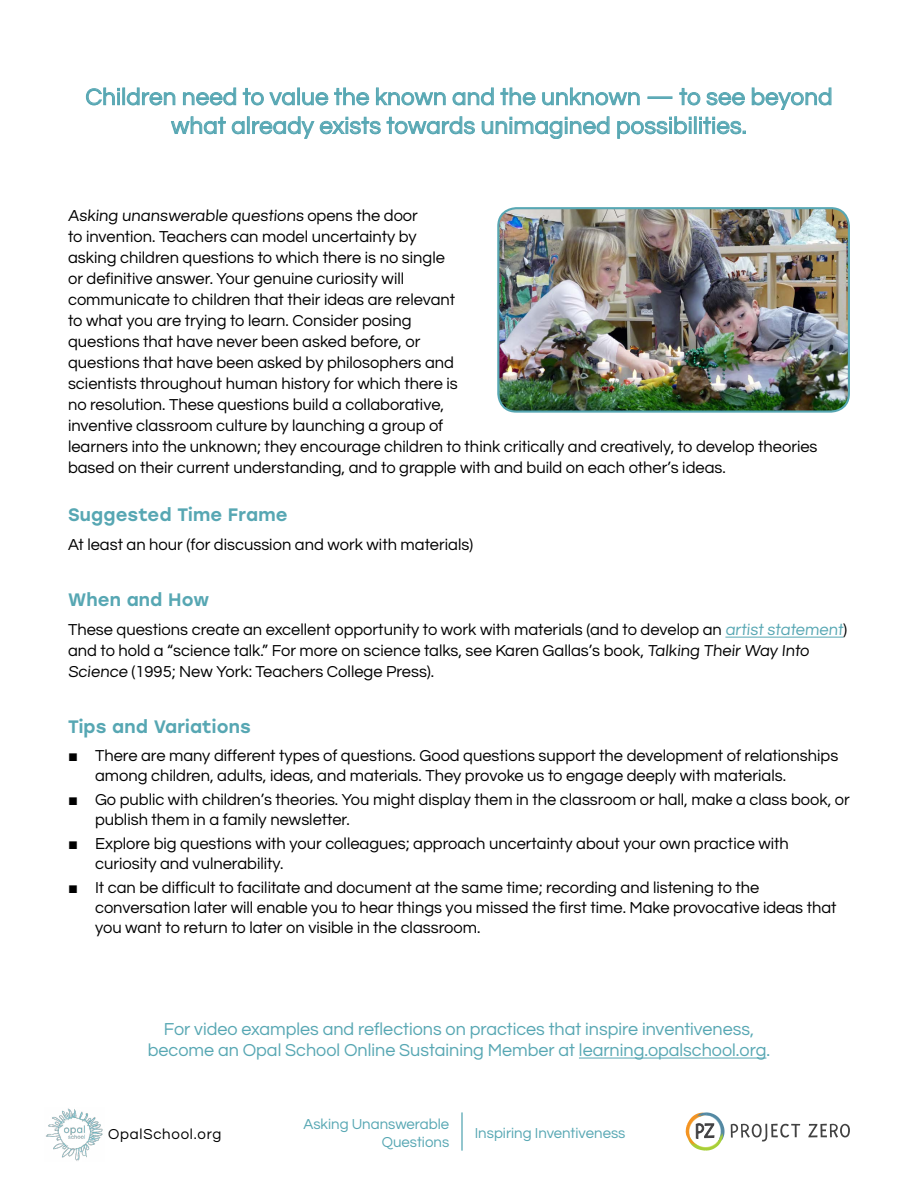
<style>
.page{position:relative;width:918px;height:1188px;background:#fff}
.page>*{position:absolute;margin:0;border:0;box-sizing:border-box;transform-origin:0 0}
.t1{font:24px/28.8px "Questrial";letter-spacing:.01em;color:#57a7b3;text-align:center}
.t2{font:18px/21px "Questrial";color:#57a7b3;text-align:center}
.t3{font:500 18px "Stolzl";letter-spacing:.01em;color:#57a7b3}
.t4{font:16.5px/21px "Questrial";color:#000}
.t5{font:15px/18px "Questrial";color:#57a7b3;text-align:right}
.t6{font:15px "Questrial";letter-spacing:.05em;color:#000}
.s1{color:#57a7b3}
.s2{font-family:"Arial"}
</style>
<div class="page">
<img style="left:46px;top:1108px;width:57px;height:53px">
<svg style="left:731px;top:1124px;width:69px;height:18px"></svg>
<svg style="left:808px;top:1124px;width:42px;height:14px"></svg>
<svg style="left:686px;top:1112px;width:39px;height:39px"></svg>
<hr style="left:461px;top:1112px;width:2px;height:39px;background:#57a7b3">
<img style="left:500px;top:208px;width:349px;height:202px">
<div style="left:497px;top:207px;width:353px;height:206px;border:2px solid #57a7b3;border-radius:18px"></div>
<hr style="left:725px;top:637px;width:118px;height:1px;background:#57a7b3">
<svg style="left:86px;top:88px;width:89px;height:17px"></svg>
<svg style="left:183px;top:88px;width:53px;height:17px"></svg>
<svg style="left:243px;top:88px;width:85px;height:17px"></svg>
<svg style="left:334px;top:88px;width:35px;height:17px"></svg>
<svg style="left:376px;top:88px;width:70px;height:17px"></svg>
<svg style="left:453px;top:88px;width:41px;height:17px"></svg>
<svg style="left:501px;top:88px;width:34px;height:17px"></svg>
<svg style="left:542px;top:88px;width:98px;height:17px"></svg>
<div style="left:648px;top:97px;width:24px;height:2px;border:1px solid #57a7b3"></div>
<svg style="left:679px;top:88px;width:21px;height:17px"></svg>
<svg style="left:707px;top:92px;width:38px;height:13px"></svg>
<svg style="left:752px;top:88px;width:79px;height:22px"></svg>
<svg style="left:171px;top:116px;width:55px;height:18px"></svg>
<svg style="left:232px;top:116px;width:82px;height:23px"></svg>
<svg style="left:320px;top:117px;width:61px;height:17px"></svg>
<svg style="left:387px;top:116px;width:88px;height:18px"></svg>
<svg style="left:482px;top:116px;width:127px;height:23px"></svg>
<svg style="left:617px;top:116px;width:129px;height:23px"></svg>
<hr style="left:579px;top:1058px;width:187px;height:1px;background:#57a7b3">
<h1 class="t1" style="left:85px;top:83px;width:749px">Children need to value the known and the unknown — to see beyond what already exists towards unimagined possibilities.</h1>
<p class="t4" style="left:68px;top:205px;width:751px">Asking unanswerable questions opens the door<br>to invention. Teachers can model uncertainty by<br>asking children questions to which there is no single<br>or definitive answer. Your genuine curiosity will<br>communicate to children that their ideas are relevant<br>to what you are trying to learn. Consider posing<br>questions that have never been asked before, or<br>questions that have been asked by philosophers and<br>scientists throughout human history for which there is<br>no resolution. These questions build a collaborative,<br>inventive classroom culture by launching a group of<br>learners into the unknown; they encourage children to think critically and creatively, to develop theories based on their current understanding, and to grapple with and build on each other’s ideas.</p>
<p class="t3" style="left:68px;top:502px;width:221px">Suggested Time Frame</p>
<p class="t4" style="left:68px;top:535px;width:407px">At least an hour (for discussion and work with materials)</p>
<p class="t3" style="left:68px;top:587px;width:143px">When and How</p>
<p class="t4" style="left:68px;top:620px;width:781px">These questions create an excellent opportunity to work with materials (and to develop an <span class="s1">artist statement</span>) and to hold a “science talk.” For more on science talks, see Karen Gallas’s book, Talking Their Way Into<br>Science (1995; New York: Teachers College Press).</p>
<p class="t3" style="left:68px;top:714px;width:184px">Tips and Variations</p>
<p class="t4" style="left:95px;top:746px;width:745px;line-height:19.8px;text-indent:-27px"><span class="s2">■</span> There are many different types of questions. Good questions support the development of relationships among children, adults, ideas, and materials. They provoke us to engage deeply with materials.</p>
<p class="t4" style="left:95px;top:790px;width:756px;line-height:19.8px;text-indent:-27px"><span class="s2">■</span> Go public with children’s theories. You might display them in the classroom or hall, make a class book, or publish them in a family newsletter.</p>
<p class="t4" style="left:95px;top:834px;width:695px;line-height:19.8px;text-indent:-27px"><span class="s2">■</span> Explore big questions with your colleagues; approach uncertainty about your own practice with curiosity and vulnerability.</p>
<p class="t4" style="left:95px;top:878px;width:743px;line-height:19.8px;text-indent:-27px"><span class="s2">■</span> It can be difficult to facilitate and document at the same time; recording and listening to the conversation later will enable you to hear things you missed the first time. Make provocative ideas that you want to return to later on visible in the classroom.</p>
<p class="t2" style="left:148px;top:1019px;width:624px">For video examples and reflections on practices that inspire inventiveness, become an Opal School Online Sustaining Member at learning.opalschool.org.</p>
<p class="t5" style="left:303px;top:1115px;width:147px">Asking Unanswerable<br>Questions</p>
<p class="t6" style="left:108px;top:1127px;width:115px">OpalSchool.org</p>
<p class="t5" style="left:475px;top:1124px;width:152px">Inspiring Inventiveness</p>
</div>
